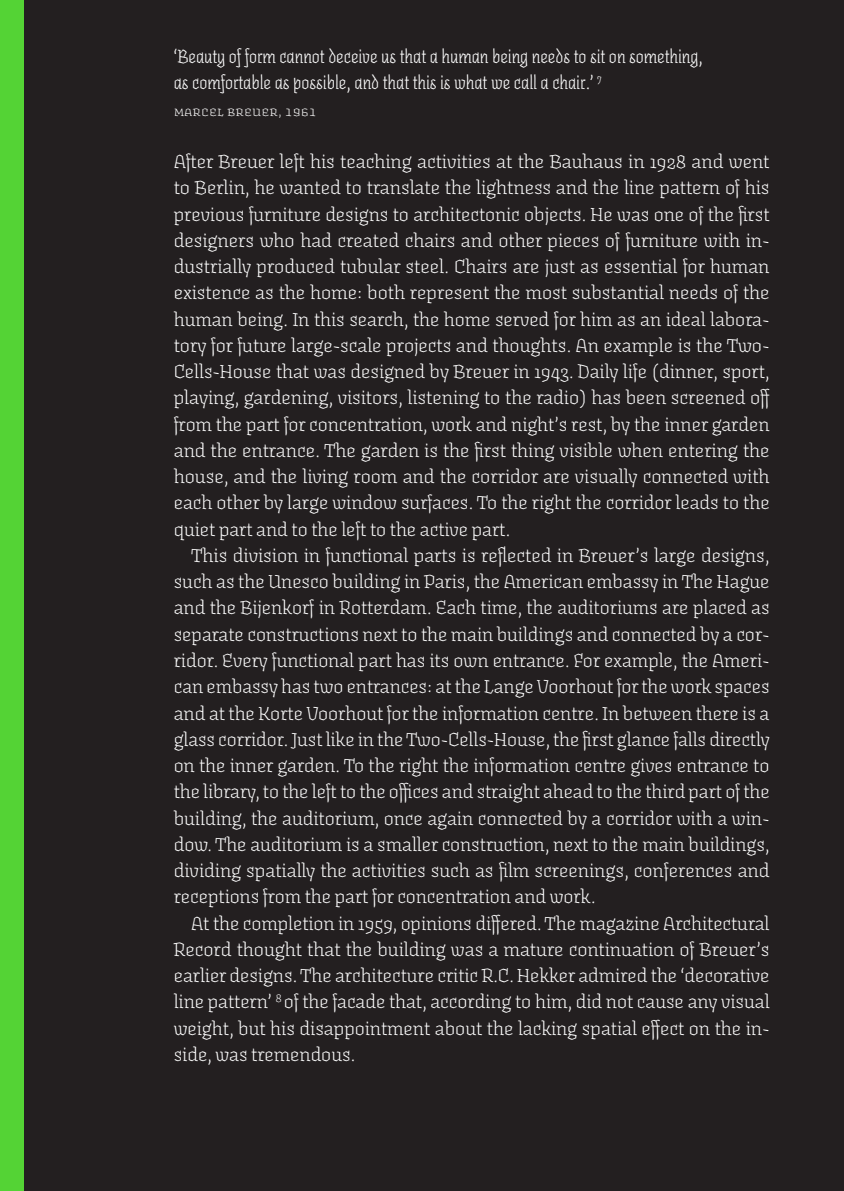
<style>
.page{position:relative;width:844px;height:1191px;background:#fff}
.page>*{position:absolute;margin:0;border:0;box-sizing:border-box;transform-origin:0 0}
.plat{font:20.65px/26.2px "Fakir Pro";color:#fff;text-align:justify}
.plat-2{font:italic 20.65px "Fakir Pro";color:#fff}
.plat-3{font:14px "Fakir Pro Regular Small Caps";color:#fff}
</style>
<div class="page">
<div style="left:0;top:0;width:25px;height:1191px;background:#54d335"></div>
<div style="left:25px;top:0;width:818px;height:1191px;background:#231f20"></div>
<p class="plat-2" style="left:174px;top:43px;width:530px">‘Beauty of form cannot deceive us that a human being needs to sit on something,</p>
<p class="plat-2" style="left:174px;top:69px;width:429px">as comfortable as possible, and that this is what we call a chair.’ <sup>7</sup></p>
<p class="plat-3" style="left:174px;top:102px;width:144px">marcel breuer, 1961</p>
<p class="plat" style="left:174px;top:148px;width:597px">After Breuer left his teaching activities at the Bauhaus in 1928 and went to Berlin, he wanted to translate the lightness and the line pattern of his previous furniture designs to architectonic objects. He was one of the first designers who had created chairs and other pieces of furniture with in&shy;dustrially produced tubular steel. Chairs are just as essential for human existence as the home: both represent the most substantial needs of the human being. In this search, the home served for him as an ideal labora&shy;tory for future large-scale projects and thoughts. An example is the Two-Cells-House that was designed by Breuer in 1943. Daily life (dinner, sport, playing, gardening, visitors, listening to the radio) has been screened off from the part for concentration, work and night’s rest, by the inner garden and the entrance. The garden is the first thing visible when entering the house, and the living room and the corridor are visually connected with each other by large window surfaces. To the right the corridor leads to the quiet part and to the left to the active part.</p>
<p class="plat" style="left:174px;top:542px;width:597px;text-indent:18px">This division in functional parts is reflected in Breuer’s large designs, such as the Unesco building in Paris, the American embassy in The Hague and the Bijenkorf in Rotterdam. Each time, the auditoriums are placed as separate constructions next to the main buildings and connected by a cor&shy;ridor. Every functional part has its own entrance. For example, the Ameri&shy;can embassy has two entrances: at the Lange Voorhout for the work spaces and at the Korte Voorhout for the information centre. In between there is a glass corridor. Just like in the Two-Cells-House, the first glance falls directly on the inner garden. To the right the information centre gives entrance to the library, to the left to the offices and straight ahead to the third part of the building, the auditorium, once again connected by a corridor with a win&shy;dow. The auditorium is a smaller construction, next to the main buildings, dividing spatially the activities such as film screenings, conferences and receptions from the part for concentration and work.</p>
<p class="plat" style="left:174px;top:909px;width:597px;text-indent:18px">At the completion in 1959, opinions differed. The magazine Architectural Record thought that the building was a mature continuation of Breuer’s earlier designs. The architecture critic R.C. Hekker admired the ‘decorative line pattern’ <sup>8</sup> of the facade that, according to him, did not cause any visual weight, but his disappointment about the lacking spatial effect on the in&shy;side, was tremendous.</p>
</div>
